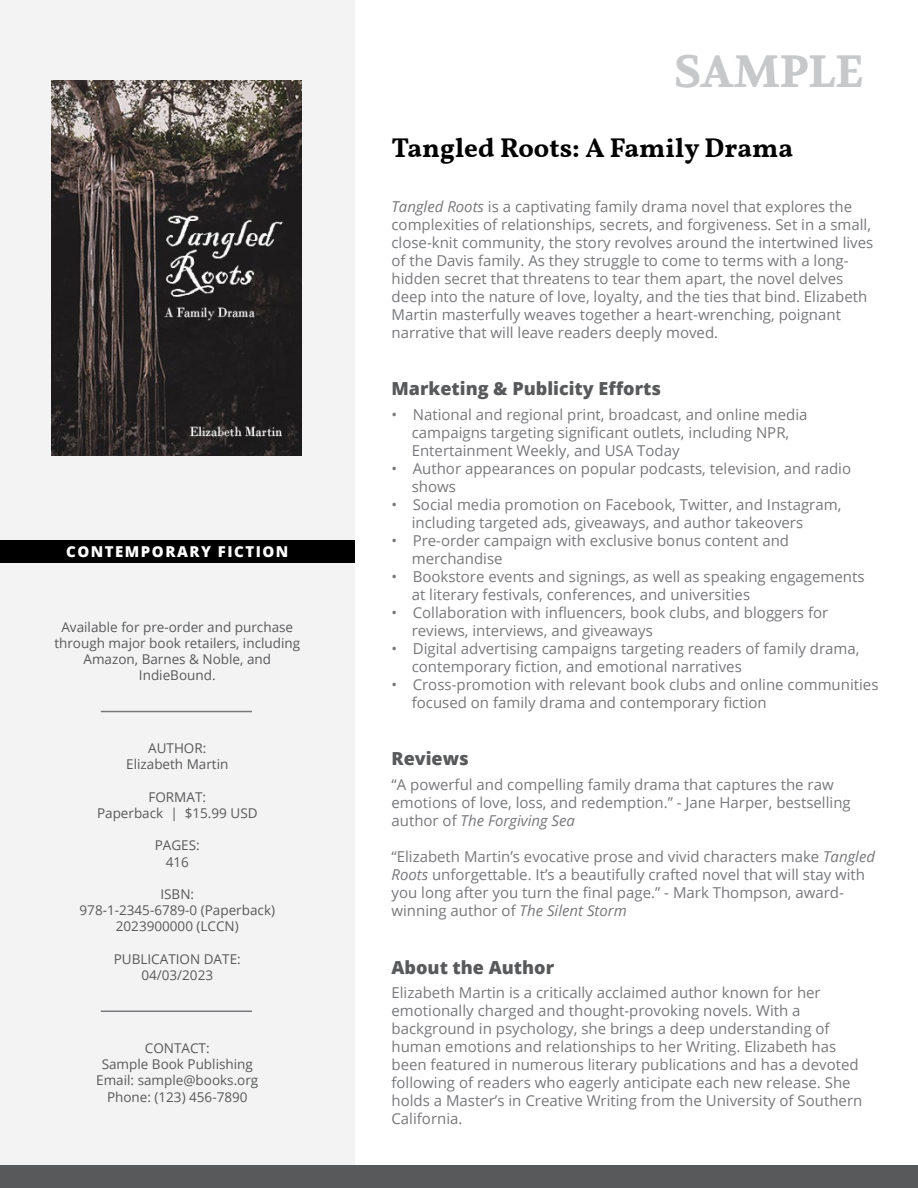
<style>
.page{position:relative;width:918px;height:1188px;background:#fff}
.page>*{position:absolute;margin:0;border:0;box-sizing:border-box;transform-origin:0 0}
.t1{font:700 45px "Volkhov";color:#c7c8ca}
.t2{font:700 27px "Vollkorn";color:#000}
.t3{font:800 18px "Open Sans";color:#58595b}
.t4{font:15px/18px "Open Sans";color:#77787b}
.t5{font:800 15px "Open Sans";letter-spacing:.1em;color:#fff}
.t6{font:13.5px/16.2px "Open Sans";color:#58595b;text-align:center}
.s1{font-style:italic}
</style>
<div class="page">
<div style="left:0;top:0;width:355px;height:1188px;background:#f3f3f3"></div>
<div style="left:0;top:540px;width:355px;height:23px;background:#000"></div>
<div style="left:0;top:1165px;width:918px;height:23px;background:#58595b"></div>
<hr style="left:101px;top:711px;width:151px;height:1px;background:#77787b">
<hr style="left:101px;top:1011px;width:151px;height:1px;background:#77787b">
<img style="left:51px;top:80px;width:250px;height:375px">
<p class="t5" style="left:66px;top:540px;width:224px">CONTEMPORARY FICTION</p>
<p class="t6" style="left:54px;top:618px;width:247px">Available for pre-order and purchase through major book retailers, including<br>Amazon, Barnes &amp; Noble, and<br>IndieBound.</p>
<p class="t6" style="left:126px;top:740px;width:104px">AUTHOR:<br>Elizabeth Martin</p>
<p class="t6" style="left:97px;top:788px;width:162px">FORMAT:<br>Paperback | $15.99 USD</p>
<p class="t6" style="left:155px;top:837px;width:47px">PAGES:<br>416</p>
<p class="t6" style="left:80px;top:886px;width:197px">ISBN:<br>978-1-2345-6789-0 (Paperback)<br>2023900000 (LCCN)</p>
<p class="t6" style="left:114px;top:950px;width:128px">PUBLICATION DATE:<br>04/03/2023</p>
<p class="t6" style="left:96px;top:1040px;width:164px">CONTACT:<br>Sample Book Publishing<br>Email: sample@books.org<br>Phone: (123) 456-7890</p>
<h1 class="t1" style="left:674px;top:45px;width:191px">SAMPLE</h1>
<h2 class="t2" style="left:392px;top:127px;width:403px">Tangled Roots: A Family Drama</h2>
<p class="t4" style="left:392px;top:197px;width:483px"><span class="s1">Tangled Roots</span> is a captivating family drama novel that explores the complexities of relationships, secrets, and forgiveness. Set in a small, close-knit community, the story revolves around the intertwined lives of the Davis family. As they struggle to come to terms with a long&shy;hidden secret that threatens to tear them apart, the novel delves deep into the nature of love, loyalty, and the ties that bind. Elizabeth Martin masterfully weaves together a heart-wrenching, poignant narrative that will leave readers deeply moved.</p>
<p class="t3" style="left:392px;top:375px;width:271px">Marketing &amp; Publicity Efforts</p>
<p class="t4" style="left:412px;top:405px;width:397px;text-indent:-20px">• National and regional print, broadcast, and online media campaigns targeting significant outlets, including NPR,<br>Entertainment Weekly, and USA Today</p>
<p class="t4" style="left:412px;top:459px;width:441px;text-indent:-20px">• Author appearances on popular podcasts, television, and radio shows</p>
<p class="t4" style="left:412px;top:495px;width:431px;text-indent:-20px">• Social media promotion on Facebook, Twitter, and Instagram, including targeted ads, giveaways, and author takeovers</p>
<p class="t4" style="left:412px;top:531px;width:379px;text-indent:-20px">• Pre-order campaign with exclusive bonus content and merchandise</p>
<p class="t4" style="left:412px;top:567px;width:454px;text-indent:-20px">• Bookstore events and signings, as well as speaking engagements at literary festivals, conferences, and universities</p>
<p class="t4" style="left:412px;top:603px;width:418px;text-indent:-20px">• Collaboration with influencers, book clubs, and bloggers for reviews, interviews, and giveaways</p>
<p class="t4" style="left:412px;top:639px;width:449px;text-indent:-20px">• Digital advertising campaigns targeting readers of family drama, contemporary fiction, and emotional narratives</p>
<p class="t4" style="left:412px;top:675px;width:468px;text-indent:-20px">• Cross-promotion with relevant book clubs and online communities focused on family drama and contemporary fiction</p>
<p class="t3" style="left:392px;top:745px;width:79px">Reviews</p>
<p class="t4" style="left:392px;top:775px;width:461px">“A powerful and compelling family drama that captures the raw emotions of love, loss, and redemption.” - Jane Harper, bestselling author of <span class="s1">The Forgiving Sea</span></p>
<p class="t4" style="left:392px;top:847px;width:485px">“Elizabeth Martin’s evocative prose and vivid characters make <span class="s1">Tangled Roots</span> unforgettable. It’s a beautifully crafted novel that will stay with you long after you turn the final page.” - Mark Thompson, award&shy;winning author of <span class="s1">The Silent Storm</span></p>
<p class="t3" style="left:392px;top:953px;width:164px">About the Author</p>
<p class="t4" style="left:392px;top:983px;width:472px">Elizabeth Martin is a critically acclaimed author known for her emotionally charged and thought-provoking novels. With a background in psychology, she brings a deep understanding of human emotions and relationships to her Writing. Elizabeth has been featured in numerous literary publications and has a devoted following of readers who eagerly anticipate each new release. She holds a Master’s in Creative Writing from the University of Southern California.</p>
</div>
